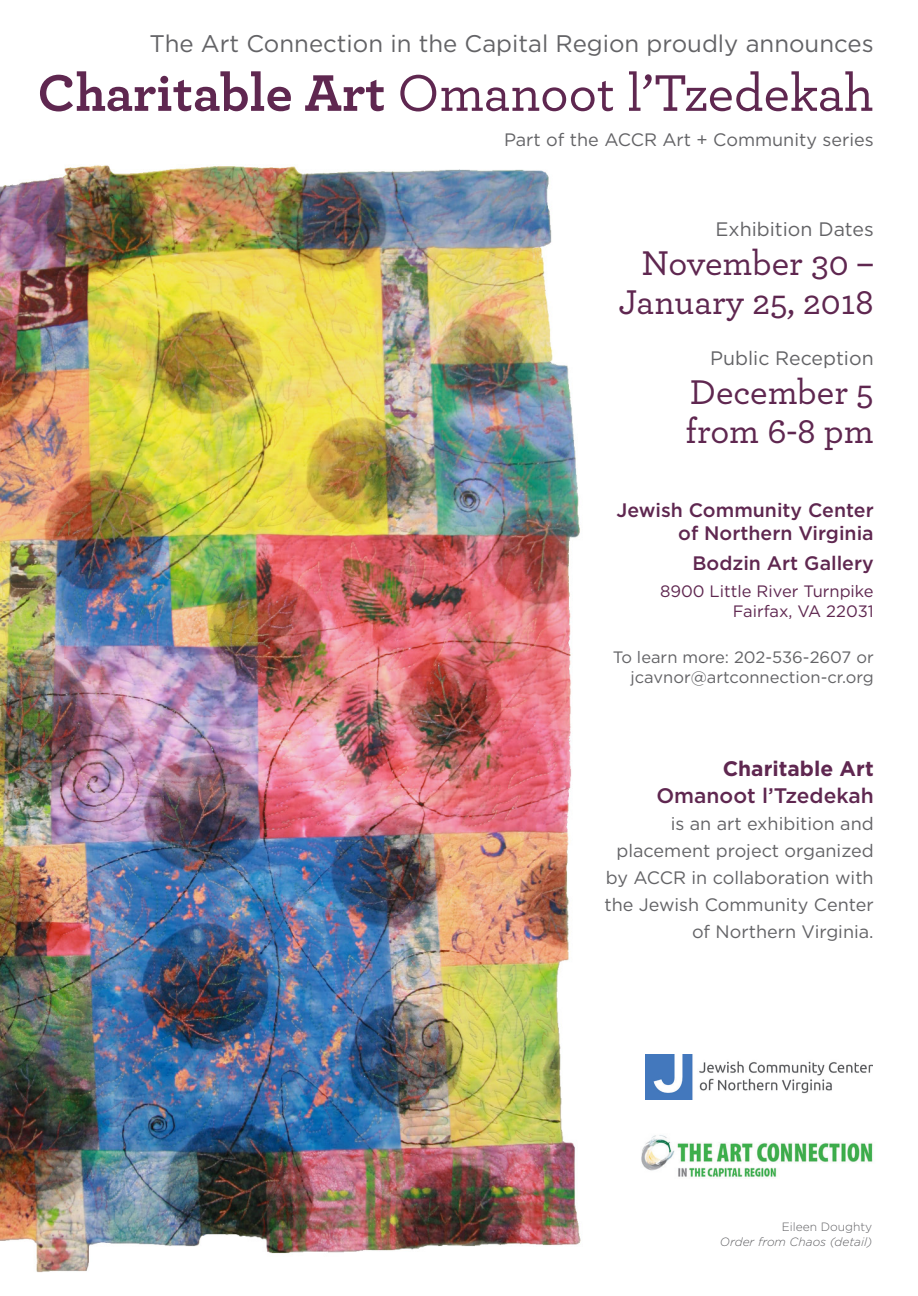
<style>
.page{position:relative;width:918px;height:1296px;background:#fff}
.page>*{position:absolute;margin:0;border:0;box-sizing:border-box;transform-origin:0 0}
.t1{font:500 54px "Archer";color:#5f2750}
.t2{font:500 36px/39px "Archer";color:#5f2750;text-align:right}
.t3{font:24px "Gotham";color:#636366}
.t4{font:500 21px/27px "Gotham";color:#5f2750;text-align:right}
.t5{font:500 19.5px/23.4px "Gotham";color:#5f2750;text-align:right}
.t6{font:19.5px "Gotham";color:#636366}
.t7{font:18px/27px "Gotham";color:#636366;text-align:right}
.t8{font:16.5px/19.8px "Gotham";color:#636366;text-align:right}
.t9{font:16.5px/19.8px "Gotham";color:#5f2750;text-align:right}
.t10{font:italic 300 12px/14.4px "Gotham";color:#636366;text-align:right}
.s1{font-weight:700}
.s2{font-style:normal}
</style>
<div class="page">
<img style="left:0;top:165px;width:581px;height:1108px">
<img style="left:645px;top:1054px;width:227px;height:46px">
<img style="left:641px;top:1135px;width:232px;height:43px">
<p class="t3" style="left:150px;top:28px;width:726px">The Art Connection in the Capital Region proudly announces</p>
<p class="t1" style="left:37px;top:54px;width:838px"><span class="s1">Charitable Art</span> Omanoot l’Tzedekah</p>
<p class="t7" style="left:504px;top:126px;width:371px">Part of the ACCR Art + Community series</p>
<p class="t6" style="left:715px;top:217px;width:160px">Exhibition Dates</p>
<p class="t2" style="left:619px;top:242px;width:257px">November 30 –<br>January 25, 2018</p>
<p class="t6" style="left:710px;top:345px;width:165px">Public Reception</p>
<p class="t2" style="left:686px;top:370px;width:190px;text-align:left">December 5 from 6-8 pm</p>
<p class="t5" style="left:617px;top:498px;width:259px">Jewish Community Center of Northern Virginia</p>
<p class="t5" style="left:692px;top:551px;width:183px">Bodzin Art Gallery</p>
<p class="t9" style="left:660px;top:581px;width:215px">8900 Little River Turnpike<br>Fairfax, VA 22031</p>
<p class="t8" style="left:613px;top:647px;width:262px">To learn more: 202-536-2607 or jcavnor@artconnection-cr.org</p>
<p class="t4" style="left:656px;top:754px;width:219px"><span class="s1">Charitable Art<br></span>Omanoot l’Tzedekah</p>
<p class="t7" style="left:604px;top:809px;width:271px">is an art exhibition and placement project organized by ACCR in collaboration with the Jewish Community Center of Northern Virginia.</p>
<p class="t10" style="left:720px;top:1219px;width:154px"><span class="s2">Eileen Doughty<br></span>Order from Chaos (detail)</p>
</div>
